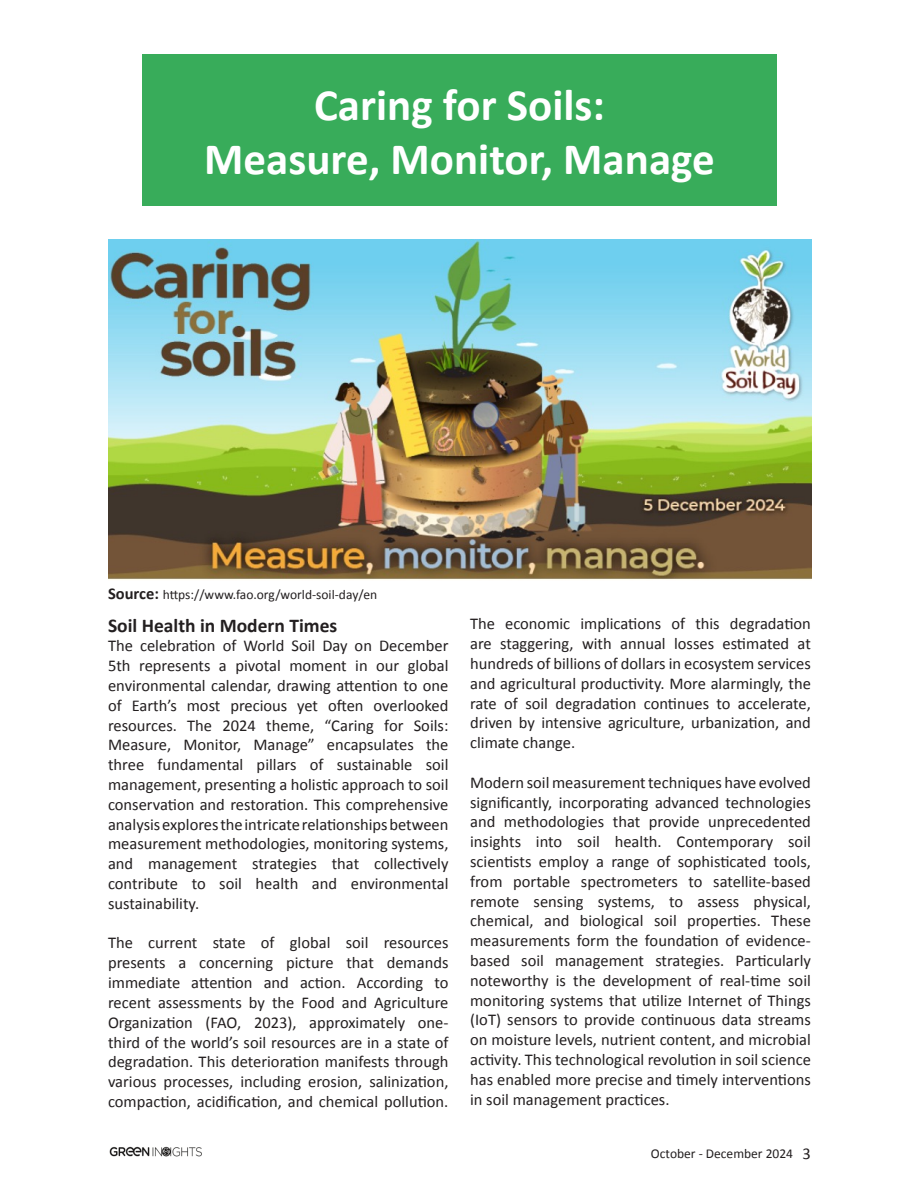
<style>
.page{position:relative;width:919px;height:1195px;background:#fff}
.page>*{position:absolute;margin:0;border:0;box-sizing:border-box;transform-origin:0 0}
.t1{font:700 45px/54px "Calibri";color:#fff;text-align:center}
.t2{font:700 19.5px "Calibri";color:#231f20}
.t3{font:16.5px/19.8px "Calibri";color:#231f20;text-align:justify}
.t4{font:13.5px "Calibri";color:#231f20}
.s1{font-weight:700;font-size:16.5px}
</style>
<div class="page">
<img style="left:109px;top:1146px;width:93px;height:11px">
<img style="left:108px;top:240px;width:703px;height:340px">
<div style="left:142px;top:54px;width:634px;height:151px;background:#38ac5a"></div>
<p class="t1" style="left:204px;top:78px;width:512px">Caring for Soils:<br>Measure, Monitor, Manage</p>
<p class="t4" style="left:108px;top:586px;width:271px"><span class="s1">Source:</span> https://www.fao.org/world-soil-day/en</p>
<p class="t2" style="left:108px;top:613px;width:231px">Soil Health in Modern Times</p>
<p class="t3" style="left:108px;top:636px;width:342px">The celebration of World Soil Day on December 5th represents a pivotal moment in our global environmental calendar, drawing attention to one of Earth’s most precious yet often overlooked resources. The 2024 theme, “Caring for Soils:<br>Measure, Monitor, Manage” encapsulates the three fundamental pillars of sustainable soil management, presenting a holistic approach to soil conservation and restoration. This comprehensive analysis explores the intricate relationships between measurement methodologies, monitoring systems, and management strategies that collectively contribute to soil health and environmental sustainability.</p>
<p class="t3" style="left:108px;top:933px;width:342px">The current state of global soil resources presents a concerning picture that demands immediate attention and action. According to recent assessments by the Food and Agriculture Organization (FAO, 2023), approximately one&shy;third of the world’s soil resources are in a state of degradation. This deterioration manifests through various processes, including erosion, salinization, compaction, acidification, and chemical pollution.</p>
<p class="t3" style="left:470px;top:614px;width:342px">The economic implications of this degradation are staggering, with annual losses estimated at hundreds of billions of dollars in ecosystem services and agricultural productivity. More alarmingly, the rate of soil degradation continues to accelerate, driven by intensive agriculture, urbanization, and climate change.</p>
<p class="t3" style="left:470px;top:772px;width:342px">Modern soil measurement techniques have evolved significantly, incorporating advanced technologies and methodologies that provide unprecedented insights into soil health. Contemporary soil scientists employ a range of sophisticated tools, from portable spectrometers to satellite-based remote sensing systems, to assess physical, chemical, and biological soil properties. These measurements form the foundation of evidence&shy;based soil management strategies. Particularly noteworthy is the development of real-time soil monitoring systems that utilize Internet of Things (IoT) sensors to provide continuous data streams on moisture levels, nutrient content, and microbial activity. This technological revolution in soil science has enabled more precise and timely interventions in soil management practices.</p>
<p class="t4" style="left:651px;top:1145px;width:144px">October - December 2024</p>
<p class="t3" style="left:802px;top:1143px;width:10px">3</p>
</div>
